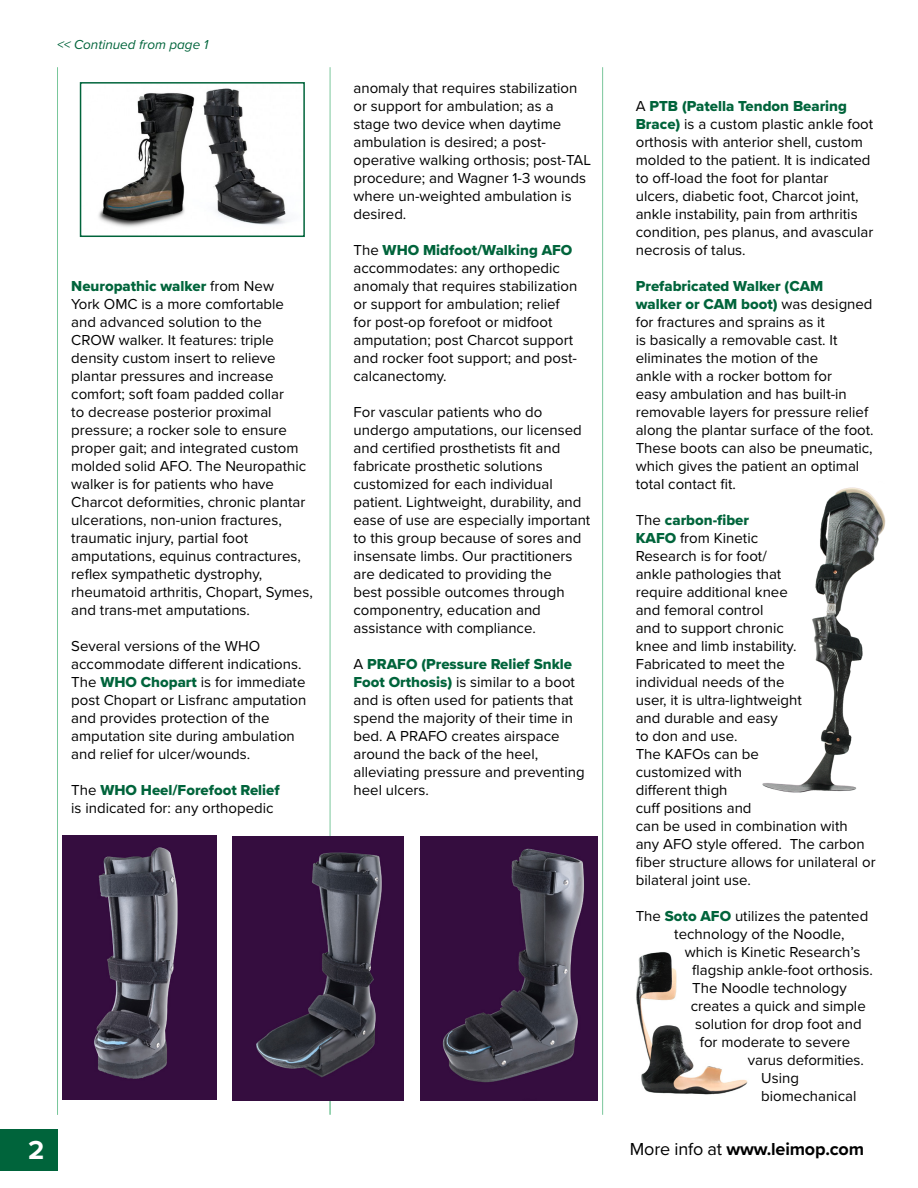
<style>
.page{position:relative;width:918px;height:1188px;background:#fff}
.page>*{position:absolute;margin:0;border:0;box-sizing:border-box;transform-origin:0 0}
.t1{font:700 27px "Proxima Nova";color:#fff}
.t2{font:700 18px "Proxima Nova";letter-spacing:-.01em;color:#000}
.t3{font:15px/18px "Proxima Nova";color:#000}
.t4{font:15px/18px "Proxima Nova Extrabld";color:#00643b}
.t5{font:italic 13.5px "Proxima Nova";color:#00643b}
.s1{font-family:"Proxima Nova";color:#000}
.s2{font-family:"Proxima Nova Extrabld";color:#00643b}
.s3{font-weight:400}
</style>
<div class="page">
<img style="left:762px;top:487px;width:124px;height:306px">
<img style="left:636px;top:952px;width:112px;height:143px">
<hr style="left:57px;top:67px;width:1px;height:1048px;background:#7ac79b">
<div style="left:0;top:1129px;width:57px;height:42px;background:#00643b"></div>
<hr style="left:330px;top:67px;width:1px;height:1048px;background:#7ac79b">
<hr style="left:602px;top:67px;width:1px;height:1048px;background:#7ac79b">
<img style="left:98px;top:88px;width:189px;height:139px">
<div style="left:80px;top:82px;width:225px;height:155px;border:2px solid #00643b"></div>
<img style="left:63px;top:836px;width:154px;height:264px">
<img style="left:232px;top:836px;width:171px;height:264px">
<img style="left:420px;top:836px;width:177px;height:264px">
<p class="t5" style="left:57px;top:34px;width:153px">&lt;&lt; Continued from page 1</p>
<p class="t4" style="left:71px;top:277px;width:204px">Neuropathic walker <span class="s1">from New</span></p>
<p class="t3" style="left:71px;top:295px;width:243px">York OMC is a more comfortable<br>and advanced solution to the<br>CROW walker. It features: triple density custom insert to relieve plantar pressures and increase comfort; soft foam padded collar<br>to decrease posterior proximal pressure; a rocker sole to ensure proper gait; and integrated custom molded solid AFO. The Neuropathic walker is for patients who have Charcot deformities, chronic plantar ulcerations, non-union fractures, traumatic injury, partial foot amputations, equinus contractures, reflex sympathetic dystrophy, rheumatoid arthritis, Chopart, Symes, and trans-met amputations.</p>
<p class="t3" style="left:71px;top:637px;width:237px">Several versions of the WHO accommodate different indications.<br>The <span class="s2">WHO Chopart</span> is for immediate post Chopart or Lisfranc amputation and provides protection of the amputation site during ambulation and relief for ulcer/wounds.</p>
<p class="t4" style="left:71px;top:781px;width:210px"><span class="s1">The</span> WHO Heel/Forefoot Relief</p>
<p class="t3" style="left:71px;top:799px;width:204px">is indicated for: any orthopedic</p>
<p class="t3" style="left:354px;top:79px;width:239px">anomaly that requires stabilization or support for ambulation; as a stage two device when daytime ambulation is desired; a post&shy;operative walking orthosis; post-TAL procedure; and Wagner 1-3 wounds where un-weighted ambulation is desired.</p>
<p class="t4" style="left:354px;top:241px;width:220px"><span class="s1">The</span> WHO Midfoot/Walking AFO</p>
<p class="t3" style="left:354px;top:259px;width:225px">accommodates: any orthopedic anomaly that requires stabilization or support for ambulation; relief for post-op forefoot or midfoot amputation; post Charcot support and rocker foot support; and post&shy;calcanectomy.</p>
<p class="t3" style="left:354px;top:403px;width:238px">For vascular patients who do undergo amputations, our licensed and certified prosthetists fit and fabricate prosthetic solutions customized for each individual patient. Lightweight, durability, and ease of use are especially important to this group because of sores and insensate limbs. Our practitioners are dedicated to providing the<br>best possible outcomes through componentry, education and assistance with compliance.</p>
<p class="t4" style="left:354px;top:655px;width:220px"><span class="s1">A</span> PRAFO (Pressure Relief Snkle</p>
<p class="t3" style="left:354px;top:673px;width:233px"><span class="s2">Foot Orthosis)</span> is similar to a boot and is often used for patients that spend the majority of their time in bed. A PRAFO creates airspace around the back of the heel, alleviating pressure and preventing heel ulcers.</p>
<p class="t4" style="left:636px;top:97px;width:213px"><span class="s1">A</span> PTB (Patella Tendon Bearing</p>
<p class="t3" style="left:636px;top:115px;width:239px"><span class="s2">Brace)</span> is a custom plastic ankle foot orthosis with anterior shell, custom molded to the patient. It is indicated to off-load the foot for plantar ulcers, diabetic foot, Charcot joint, ankle instability, pain from arthritis condition, pes planus, and avascular necrosis of talus.</p>
<p class="t4" style="left:636px;top:277px;width:238px">Prefabricated Walker (CAM walker or CAM boot) <span class="s1">was designed</span></p>
<p class="t3" style="left:636px;top:313px;width:239px">for fractures and sprains as it<br>is basically a removable cast. It eliminates the motion of the<br>ankle with a rocker bottom for<br>easy ambulation and has built-in removable layers for pressure relief along the plantar surface of the foot.<br>These boots can also be pneumatic, which gives the patient an optimal total contact fit.</p>
<p class="t4" style="left:636px;top:511px;width:115px"><span class="s1">The</span> carbon-fiber</p>
<p class="t3" style="left:636px;top:529px;width:241px"><span class="s2">KAFO</span> from Kinetic<br>Research is for foot/<br>ankle pathologies that<br>require additional knee<br>and femoral control<br>and to support chronic<br>knee and limb instability.<br>Fabricated to meet the<br>individual needs of the<br>user, it is ultra-lightweight<br>and durable and easy<br>to don and use.<br>The KAFOs can be<br>customized with<br>different thigh<br>cuff positions and<br>can be used in combination with<br>any AFO style offered. The carbon fiber structure allows for unilateral or bilateral joint use.</p>
<p class="t3" style="left:674px;top:907px;width:196px;text-indent:-39px">The <span class="s2">Soto AFO</span> utilizes the patented technology of the Noodle,</p>
<p class="t3" style="left:685px;top:943px;width:177px">which is Kinetic Research’s</p>
<p class="t3" style="left:692px;top:961px;width:182px">flagship ankle-foot orthosis.</p>
<p class="t3" style="left:692px;top:979px;width:156px">The Noodle technology</p>
<p class="t3" style="left:691px;top:997px;width:177px">creates a quick and simple</p>
<p class="t3" style="left:695px;top:1015px;width:168px">solution for drop foot and</p>
<p class="t3" style="left:700px;top:1033px;width:152px">for moderate to severe</p>
<p class="t3" style="left:748px;top:1051px;width:118px">varus deformities.</p>
<p class="t3" style="left:761px;top:1069px;width:39px">Using</p>
<p class="t3" style="left:761px;top:1087px;width:97px">biomechanical</p>
<h1 class="t1" style="left:28px;top:1130px;width:18px">2</h1>
<p class="t2" style="left:630px;top:1135px;width:236px"><span class="s3">More info at</span> www.leimop.com</p>
</div>
